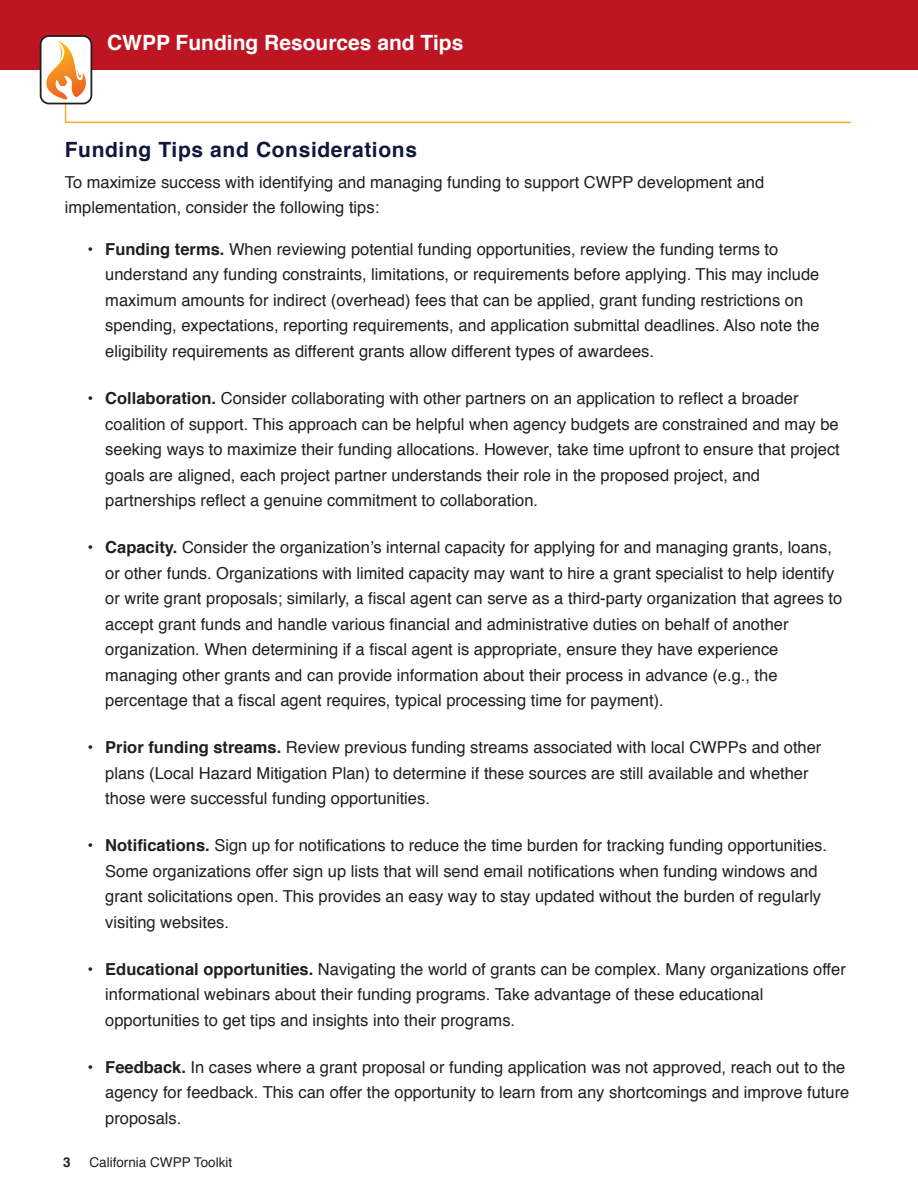
<style>
.page{position:relative;width:918px;height:1188px;background:#fff}
.page>*{position:absolute;margin:0;border:0;box-sizing:border-box;transform-origin:0 0}
.t1{font:700 21px "Helvetica";letter-spacing:.03em;color:#13173b}
.t2{font:700 21px "Helvetica";color:#fff}
.t3{font:16.5px/25.5px "Helvetica";color:#231f20}
.t4{font:13.5px "Helvetica";color:#231f20}
.t5{font:700 13.5px "Helvetica";color:#231f20}
.s1{font-weight:700}
</style>
<div class="page">
<div style="left:0;top:0;width:918px;height:69px;background:#be1523"></div>
<div style="left:41px;top:36px;width:50px;height:68px;background:#fff;border-radius:8px"></div>
<div style="left:40px;top:35px;width:52px;height:69px;border:2px solid #211e1e;border-radius:8px"></div>
<svg style="left:40px;top:41px;width:812px;height:83px"></svg>
<p class="t2" style="left:107px;top:33px;width:358px">CWPP Funding Resources and Tips</p>
<p class="t1" style="left:65px;top:141px;width:354px">Funding Tips and Considerations</p>
<p class="t3" style="left:65px;top:171px;width:701px">To maximize success with identifying and managing funding to support CWPP development and implementation, consider the following tips:</p>
<p class="t3" style="left:105px;top:238px;width:716px;text-indent:-18px">• <span class="s1">Funding terms.</span> When reviewing potential funding opportunities, review the funding terms to understand any funding constraints, limitations, or requirements before applying. This may include maximum amounts for indirect (overhead) fees that can be applied, grant funding restrictions on spending, expectations, reporting requirements, and application submittal deadlines. Also note the eligibility requirements as different grants allow different types of awardees.</p>
<p class="t3" style="left:105px;top:387px;width:736px;text-indent:-18px">• <span class="s1">Collaboration.</span> Consider collaborating with other partners on an application to reflect a broader coalition of support. This approach can be helpful when agency budgets are constrained and may be seeking ways to maximize their funding allocations. However, take time upfront to ensure that project goals are aligned, each project partner understands their role in the proposed project, and partnerships reflect a genuine commitment to collaboration.</p>
<p class="t3" style="left:105px;top:536px;width:738px;text-indent:-18px">• <span class="s1">Capacity.</span> Consider the organization’s internal capacity for applying for and managing grants, loans, or other funds. Organizations with limited capacity may want to hire a grant specialist to help identify or write grant proposals; similarly, a fiscal agent can serve as a third-party organization that agrees to accept grant funds and handle various financial and administrative duties on behalf of another organization. When determining if a fiscal agent is appropriate, ensure they have experience managing other grants and can provide information about their process in advance (e.g., the percentage that a fiscal agent requires, typical processing time for payment).</p>
<p class="t3" style="left:105px;top:736px;width:718px;text-indent:-18px">• <span class="s1">Prior funding streams.</span> Review previous funding streams associated with local CWPPs and other plans (Local Hazard Mitigation Plan) to determine if these sources are still available and whether those were successful funding opportunities.</p>
<p class="t3" style="left:105px;top:834px;width:723px;text-indent:-18px">• <span class="s1">Notifications.</span> Sign up for notifications to reduce the time burden for tracking funding opportunities.<br>Some organizations offer sign up lists that will send email notifications when funding windows and grant solicitations open. This provides an easy way to stay updated without the burden of regularly visiting websites.</p>
<p class="t3" style="left:105px;top:958px;width:742px;text-indent:-18px">• <span class="s1">Educational opportunities.</span> Navigating the world of grants can be complex. Many organizations offer informational webinars about their funding programs. Take advantage of these educational opportunities to get tips and insights into their programs.</p>
<p class="t3" style="left:105px;top:1056px;width:746px;text-indent:-18px">• <span class="s1">Feedback.</span> In cases where a grant proposal or funding application was not approved, reach out to the agency for feedback. This can offer the opportunity to learn from any shortcomings and improve future proposals.</p>
<p class="t5" style="left:63px;top:1156px;width:9px">3</p>
<p class="t4" style="left:89px;top:1156px;width:144px">California CWPP Toolkit</p>
</div>
